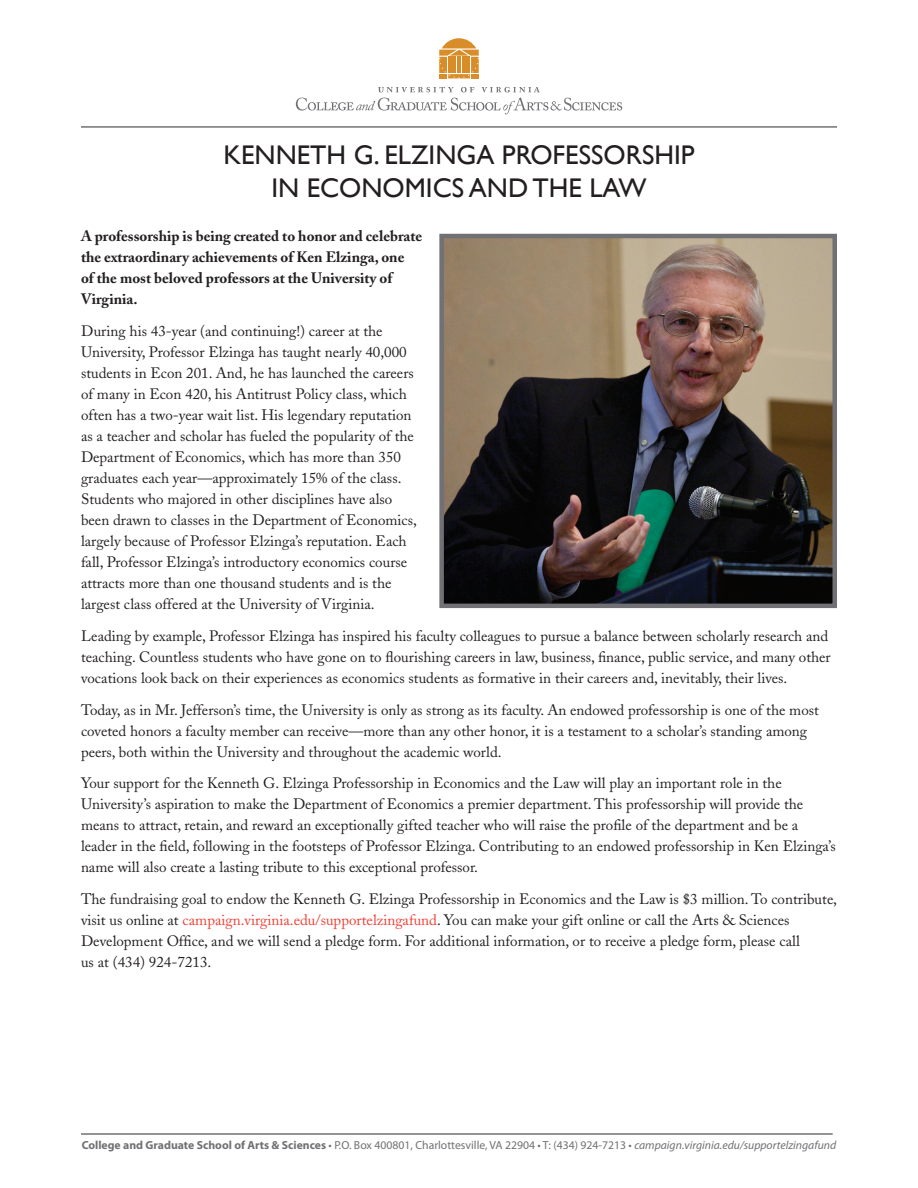
<style>
.page{position:relative;width:918px;height:1188px;background:#fff}
.page>*{position:absolute;margin:0;border:0;box-sizing:border-box;transform-origin:0 0}
.t1{font:27px/33px "Gill Sans";color:#231f20;text-align:center}
.t2{font:15px/21px "Adobe Caslon";color:#231f20}
.t3{font:700 15px/21px "Adobe Caslon";color:#231f20}
.t4{font:11.7px "Myriad Pro";color:#717074}
.s1{color:#ee3f34}
.s2{font-weight:700}
.s3{font-style:italic}
</style>
<div class="page">
<svg style="left:439px;top:38px;width:40px;height:40px"></svg>
<svg style="left:296px;top:87px;width:326px;height:27px"></svg>
<hr style="left:81px;top:1133px;width:752px;height:2px;background:#717074">
<hr style="left:81px;top:126px;width:756px;height:2px;background:#717074">
<img style="left:444px;top:239px;width:388px;height:364px">
<div style="left:439px;top:234px;width:398px;height:374px;border:4px solid #717074"></div>
<h1 class="t1" style="left:223px;top:139px;width:473px">KENNETH G. ELZINGA PROFESSORSHIP<br>IN ECONOMICS AND THE LAW</h1>
<p class="t3" style="left:81px;top:226px;width:343px">A professorship is being created to honor and celebrate the extraordinary achievements of Ken Elzinga, one<br>of the most beloved professors at the University of Virginia.</p>
<p class="t2" style="left:81px;top:321px;width:337px">During his 43-year (and continuing!) career at the University, Professor Elzinga has taught nearly 40,000 students in Econ 201. And, he has launched the careers of many in Econ 420, his Antitrust Policy class, which often has a two-year wait list. His legendary reputation as a teacher and scholar has fueled the popularity of the Department of Economics, which has more than 350 graduates each year—approximately 15% of the class.<br>Students who majored in other disciplines have also been drawn to classes in the Department of Economics, largely because of Professor Elzinga’s reputation. Each fall, Professor Elzinga’s introductory economics course attracts more than one thousand students and is the largest class offered at the University of Virginia.</p>
<p class="t2" style="left:81px;top:625px;width:751px">Leading by example, Professor Elzinga has inspired his faculty colleagues to pursue a balance between scholarly research and teaching. Countless students who have gone on to flourishing careers in law, business, finance, public service, and many other vocations look back on their experiences as economics students as formative in their careers and, inevitably, their lives.</p>
<p class="t2" style="left:81px;top:699px;width:739px">Today, as in Mr. Jefferson’s time, the University is only as strong as its faculty. An endowed professorship is one of the most coveted honors a faculty member can receive—more than any other honor, it is a testament to a scholar’s standing among peers, both within the University and throughout the academic world.</p>
<p class="t2" style="left:81px;top:773px;width:756px">Your support for the Kenneth G. Elzinga Professorship in Economics and the Law will play an important role in the University’s aspiration to make the Department of Economics a premier department. This professorship will provide the means to attract, retain, and reward an exceptionally gifted teacher who will raise the profile of the department and be a leader in the field, following in the footsteps of Professor Elzinga. Contributing to an endowed professorship in Ken Elzinga’s name will also create a lasting tribute to this exceptional professor.</p>
<p class="t2" style="left:81px;top:889px;width:758px">The fundraising goal to endow the Kenneth G. Elzinga Professorship in Economics and the Law is $3 million. To contribute, visit us online at <span class="s1">campaign.virginia.edu/supportelzingafund</span>. You can make your gift online or call the Arts &amp; Sciences Development Office, and we will send a pledge form. For additional information, or to receive a pledge form, please call<br>us at (434) 924-7213.</p>
<p class="t4" style="left:82px;top:1138px;width:756px"><span class="s2">College and Graduate School of Arts &amp; Sciences</span> • P.O. Box 400801, Charlottesville, VA 22904 • T: (434) 924-7213 • <span class="s3">campaign.virginia.edu/supportelzingafund</span></p>
</div>
